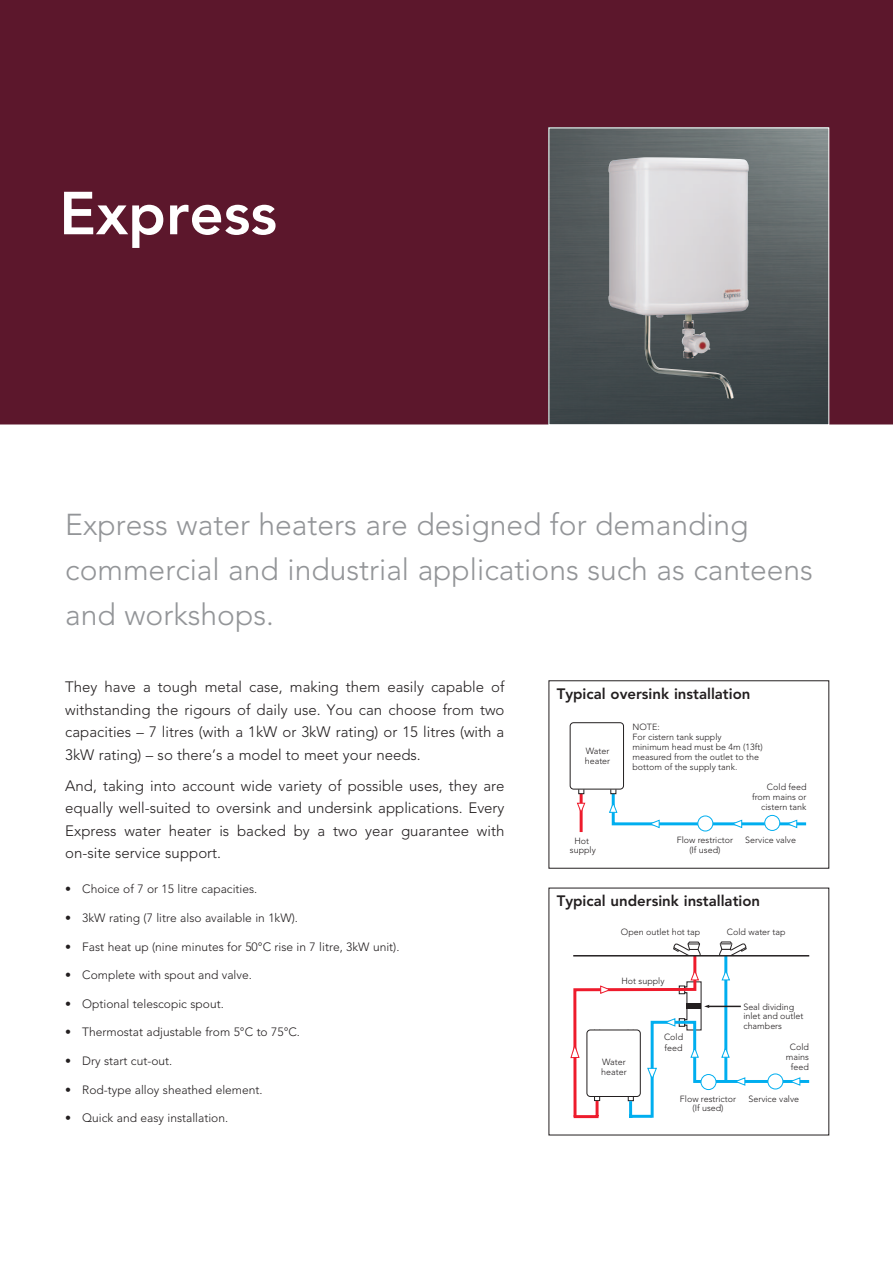
<style>
.page{position:relative;width:893px;height:1263px;background:#fff}
.page>*{position:absolute;margin:0;border:0;box-sizing:border-box;transform-origin:0 0}
.HS_Front_Page_headli{font:800 60px "Avenir";color:#fff}
.HS_1st_Page_Sub_Copy{font:300 30px/45px "Avenir";color:#939598}
.Justified_body_copy{font:300 15px/22.5px "Avenir";color:#231f20;text-align:justify}
.HS_Diagram_headers_A{font:800 15px "Avenir";color:#231f20}
.HS_Justified_body_co{font:300 12px "Avenir";color:#231f20}
.t1{font:300 8.85px/9.8px "Avenir";color:#231f20}
</style>
<div class="page">
<div style="left:0;top:0;width:893px;height:425px;background:#5c172c"></div>
<hr style="left:580px;top:793px;width:3px;height:39px;background:#ee1b2c">
<svg style="left:577px;top:802px;width:9px;height:12px"></svg>
<div style="left:764px;top:815px;width:16px;height:16px;border:1px solid #00aeef;border-radius:50%"></div>
<div style="left:697px;top:816px;width:16px;height:15px;border:1px solid #00aeef;border-radius:50%"></div>
<svg style="left:578px;top:789px;width:6px;height:5px"></svg>
<svg style="left:608px;top:789px;width:199px;height:39px"></svg>
<div style="left:570px;top:722px;width:54px;height:67px;border:1px solid #231f20;border-radius:3px"></div>
<svg style="left:570px;top:941px;width:239px;height:177px"></svg>
<div style="left:587px;top:1030px;width:53px;height:66px;background:#fff;border-radius:3px"></div>
<div style="left:587px;top:1029px;width:54px;height:68px;border:1px solid #231f20;border-radius:3px"></div>
<hr style="left:596px;top:1101px;width:3px;height:15px;background:#ee1b2c">
<hr style="left:574px;top:1115px;width:24px;height:3px;background:#ee1b2c">
<hr style="left:629px;top:1115px;width:22px;height:3px;background:#00aeef">
<hr style="left:629px;top:1101px;width:3px;height:17px;background:#00aeef">
<img style="left:551px;top:130px;width:276px;height:293px">
<img style="left:608px;top:157px;width:141px;height:242px">
<hr style="left:0;top:424px;width:893px;height:2px;background:#fff">
<p class="HS_Front_Page_headli" style="left:59px;top:178px;width:219px">Express</p>
<p class="HS_1st_Page_Sub_Copy" style="left:65px;top:502px;width:749px">Express water heaters are designed for demanding commercial and industrial applications such as canteens and workshops.</p>
<p class="Justified_body_copy" style="left:65px;top:676px;width:441px">They have a tough metal case, making them easily capable of withstanding the rigours of daily use. You can choose from two capacities – 7 litres (with a 1kW or 3kW rating) or 15 litres (with a 3kW rating) – so there’s a model to meet your needs.</p>
<p class="Justified_body_copy" style="left:65px;top:774px;width:441px">And, taking into account wide variety of possible uses, they are equally well-suited to oversink and undersink applications. Every Express water heater is backed by a two year guarantee with on-site service support.</p>
<p class="HS_Justified_body_co" style="left:65px;top:882px;width:194px">• Choice of 7 or 15 litre capacities.</p>
<p class="HS_Justified_body_co" style="left:65px;top:911px;width:234px">• 3kW rating (7 litre also available in 1kW).</p>
<p class="HS_Justified_body_co" style="left:65px;top:939px;width:336px">• Fast heat up (nine minutes for 50°C rise in 7 litre, 3kW unit).</p>
<p class="HS_Justified_body_co" style="left:65px;top:968px;width:188px">• Complete with spout and valve.</p>
<p class="HS_Justified_body_co" style="left:65px;top:996px;width:160px">• Optional telescopic spout.</p>
<p class="HS_Justified_body_co" style="left:65px;top:1025px;width:236px">• Thermostat adjustable from 5°C to 75°C.</p>
<p class="HS_Justified_body_co" style="left:65px;top:1054px;width:108px">• Dry start cut-out.</p>
<p class="HS_Justified_body_co" style="left:65px;top:1082px;width:199px">• Rod-type alloy sheathed element.</p>
<p class="HS_Justified_body_co" style="left:65px;top:1111px;width:164px">• Quick and easy installation.</p>
<p class="HS_Diagram_headers_A" style="left:557px;top:684px;width:195px">Typical oversink installation</p>
<p class="t1" style="left:585px;top:746px;width:27px">Water heater</p>
<p class="t1" style="left:570px;top:836px;width:27px;text-align:center">Hot supply</p>
<p class="t1" style="left:632px;top:722px;width:132px">NOTE:<br>For cistern tank supply<br>minimum head must be 4m (13ft) measured from the outlet to the bottom of the supply tank.</p>
<p class="t1" style="left:752px;top:782px;width:56px;text-align:right">Cold feed from mains or cistern tank</p>
<p class="t1" style="left:677px;top:835px;width:58px">Flow restrictor</p>
<p class="t1" style="left:745px;top:835px;width:52px">Service valve</p>
<p class="t1" style="left:689px;top:845px;width:33px">(If used)</p>
<p class="t1" style="left:633px;top:744px;width:132px">NOTE:<br>For cistern tank supply<br>minimum head must be 4m (13ft)</p>
<p class="t1" style="left:768px;top:803px;width:41px">Cold feed</p>
<p class="HS_Diagram_headers_A" style="left:557px;top:892px;width:205px">Typical undersink installation</p>
<p class="t1" style="left:621px;top:927px;width:81px">Open outlet hot tap</p>
<p class="t1" style="left:727px;top:927px;width:60px">Cold water tap</p>
<p class="t1" style="left:621px;top:976px;width:44px">Hot supply</p>
<p class="t1" style="left:601px;top:1057px;width:27px">Water heater</p>
<p class="t1" style="left:664px;top:1032px;width:21px;line-height:10.6px">Cold feed</p>
<p class="t1" style="left:743px;top:1000px;width:40px">chambers</p>
<p class="t1" style="left:743px;top:1002px;width:62px">Seal dividing inlet and outlet chambers</p>
<p class="t1" style="left:790px;top:1041px;width:20px">feed</p>
<p class="t1" style="left:786px;top:1042px;width:25px;text-align:center">Cold mains feed</p>
<p class="t1" style="left:680px;top:1094px;width:58px">Flow restrictor</p>
<p class="t1" style="left:748px;top:1094px;width:52px">Service valve</p>
<p class="t1" style="left:692px;top:1103px;width:33px">(If used)</p>
</div>
